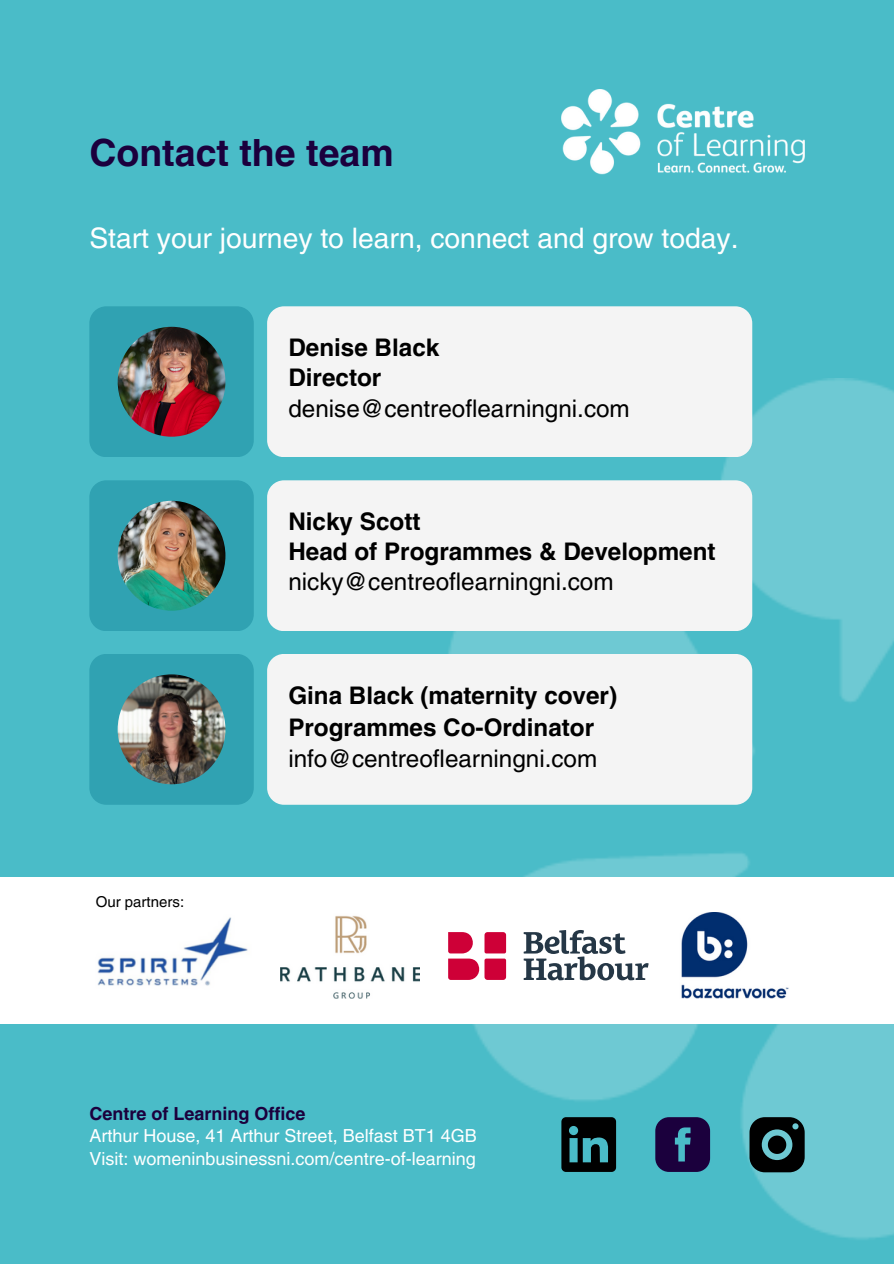
<style>
.page{position:relative;width:894px;height:1264px;background:#fff}
.page>*{position:absolute;margin:0;border:0;box-sizing:border-box;transform-origin:0 0}
.t1{font:700 37.5px "Helvetica LT Pro";color:#1b003d}
.t2{font:28.2px "Helvetica LT Pro";color:#fff}
.t3{font:700 24.3px/30.3px "Helvetica LT Pro";color:#000}
.t4{font:24.3px/30.3px "Helvetica LT Pro";color:#000}
.t5{font:18px/22.5px "Helvetica LT Pro";color:#fff}
.t6{font:15px "Helvetica LT Pro";color:#000}
.s1{font-weight:700}
.s2{font-weight:400}
.s3{font-weight:700;color:#1b003d}
</style>
<div class="page">
<div style="left:0;top:0;width:893px;height:1263px;background:#4abcc8"></div>
<img style="left:446px;top:378px;width:447px;height:862px">
<div style="left:89px;top:306px;width:165px;height:151px;background:#30a2b2;border-radius:17px"></div>
<div style="left:267px;top:306px;width:485px;height:151px;background:#f4f4f4;border-radius:17px"></div>
<img style="left:118px;top:327px;width:107px;height:109px;border-radius:50%">
<div style="left:89px;top:480px;width:165px;height:151px;background:#30a2b2;border-radius:17px"></div>
<div style="left:267px;top:480px;width:485px;height:151px;background:#f4f4f4;border-radius:17px"></div>
<img style="left:118px;top:501px;width:107px;height:109px;border-radius:50%">
<div style="left:89px;top:654px;width:165px;height:150px;background:#30a2b2;border-radius:17px"></div>
<div style="left:267px;top:654px;width:485px;height:150px;background:#f4f4f4;border-radius:17px"></div>
<img style="left:118px;top:674px;width:107px;height:110px;border-radius:50%">
<img style="left:561px;top:89px;width:243px;height:86px">
<svg style="left:655px;top:1117px;width:55px;height:54px;background:#221e53"></svg>
<svg style="left:749px;top:1117px;width:55px;height:55px;background:#192f31"></svg>
<svg style="left:561px;top:1117px;width:55px;height:54px"></svg>
<div style="left:0;top:877px;width:893px;height:146px;background:#fff"></div>
<img style="left:97px;top:917px;width:151px;height:69px">
<img style="left:280px;top:915px;width:139px;height:83px">
<img style="left:681px;top:912px;width:108px;height:86px">
<svg style="left:448px;top:932px;width:58px;height:47px"></svg>
<svg style="left:523px;top:930px;width:125px;height:50px"></svg>
<h4 class="t1" style="left:89px;top:139px;width:306px">Contact the team</h4>
<h4 class="t2" style="left:89px;top:228px;width:650px">Start your journey to learn, connect and grow today.</h4>
<p class="t4" style="left:288px;top:334px;width:343px"><span class="s1">Denise Black<br>Director </span>denise@centreoflearningni.com</p>
<p class="t3" style="left:288px;top:508px;width:428px">Nicky Scott<br>Head of Programmes &amp; Development <span class="s2">nicky@centreoflearningni.com</span></p>
<p class="t6" style="left:96px;top:896px;width:90px">Our partners:</p>
<p class="t3" style="left:288px;top:682px;width:330px;line-height:31.5px">Gina Black (maternity cover)<br>Programmes Co-Ordinator <span class="s2">info@centreoflearningni.com</span></p>
<h3 class="t5" style="left:89px;top:1104px;width:389px"><span class="s3">Centre of Learning Office<br></span>Arthur House, 41 Arthur Street, Belfast BT1 4GB<br>Visit: womeninbusinessni.com/centre-of-learning</h3>
</div>
